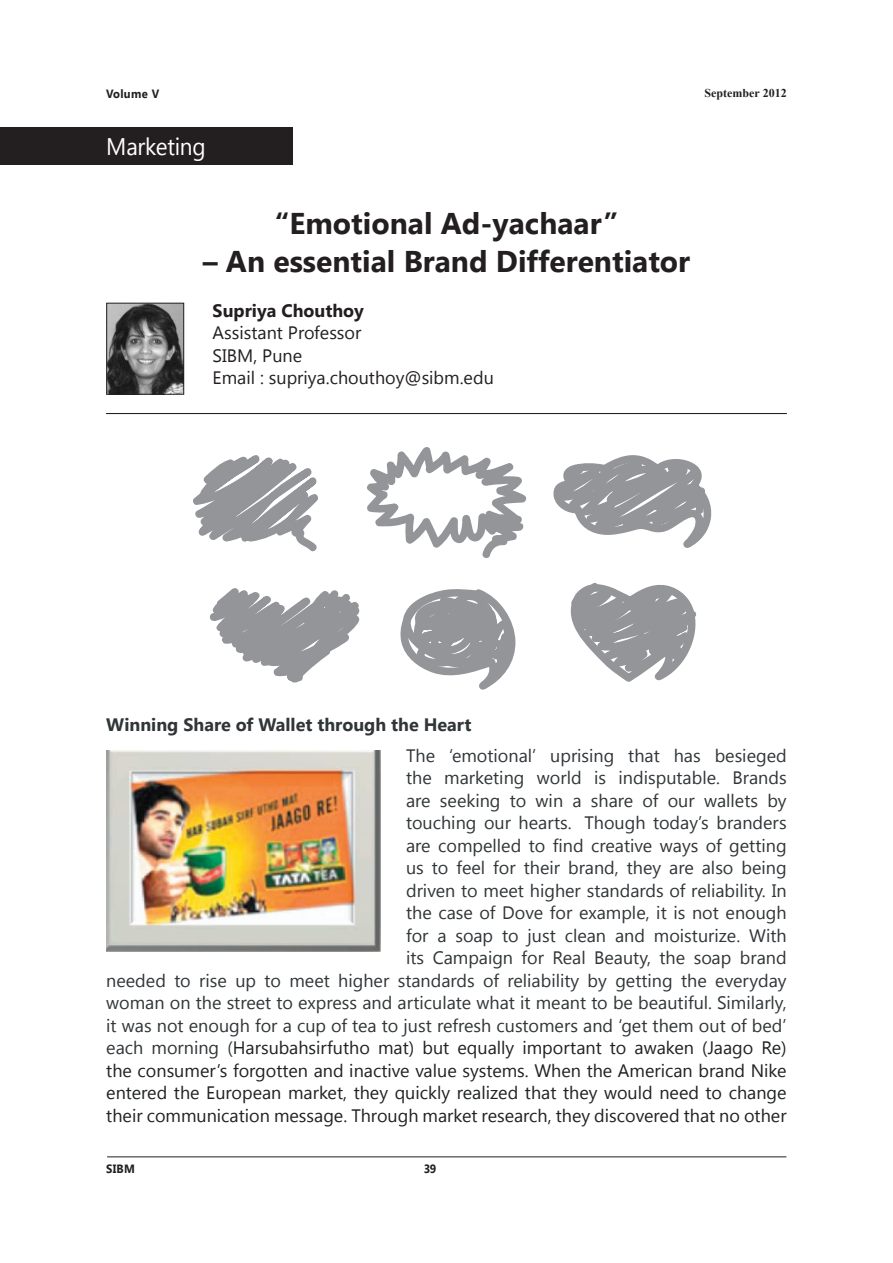
<style>
.page{position:relative;width:893px;height:1263px;background:#fff}
.page>*{position:absolute;margin:0;border:0;box-sizing:border-box;transform-origin:0 0}
.t1{font:700 30px "Segoe UI";color:#231f20}
.t2{font:24px "Segoe UI";letter-spacing:-.01em;color:#fff;scale:.94 1}
.t3{font:18px/22.5px "Segoe UI";color:#303537;text-align:right}
.t4{font:18px/22.5px "Segoe UI";color:#231f20}
.t5{font:700 18px "Segoe UI";color:#303537}
.t6{font:700 18px "Segoe UI";color:#231f20}
.t7{font:700 12px "Segoe UI";letter-spacing:.03em;color:#231f20;scale:.94 1}
.t8{font:700 12px "Times New Roman";color:#231f20}
.s1{color:#1f2123}
</style>
<div class="page">
<hr style="left:107px;top:1156px;width:679px;height:1px;background:#231f20">
<svg style="left:193px;top:455px;width:125px;height:97px"></svg>
<svg style="left:367px;top:447px;width:160px;height:111px"></svg>
<svg style="left:553px;top:455px;width:159px;height:93px"></svg>
<svg style="left:210px;top:588px;width:150px;height:94px"></svg>
<svg style="left:400px;top:589px;width:116px;height:101px"></svg>
<svg style="left:570px;top:582px;width:127px;height:100px"></svg>
<img style="left:106px;top:750px;width:275px;height:202px">
<hr style="left:106px;top:413px;width:681px;height:1px;background:#231f20">
<div style="left:0;top:128px;width:293px;height:37px;background:#231f20"></div>
<img style="left:108px;top:305px;width:74px;height:88px">
<div style="left:106px;top:303px;width:78px;height:92px;border:1px solid #231f20"></div>
<p class="t7" style="left:106px;top:85px;width:58px">Volume V</p>
<p class="t8" style="left:705px;top:85px;width:84px">September 2012</p>
<h2 class="t2" style="left:106px;top:130px;width:107px">Marketing</h2>
<h1 class="t1" style="left:275px;top:202px;width:345px">“Emotional Ad-yachaar”</h1>
<h1 class="t1" style="left:203px;top:240px;width:489px">– An essential Brand Differentiator</h1>
<p class="t6" style="left:213px;top:298px;width:153px">Supriya Chouthoy</p>
<p class="t4" style="left:213px;top:321px;width:283px">Assistant Professor<br>SIBM, Pune<br>Email : supriya.chouthoy@sibm.edu</p>
<p class="t5" style="left:106px;top:711px;width:367px">Winning Share of Wallet through the Heart</p>
<p class="t3" style="left:106px;top:743px;width:682px">The ‘emotional’ uprising that has besieged<br>the marketing world is indisputable. Brands<br>are seeking to win a share of our wallets by<br>touching our hearts. Though today’s branders<br>are compelled to find creative ways of getting<br>us to feel for their brand, they are also being<br>driven to meet higher standards of reliability. In<br>the case of Dove for example, it is not enough<br>for a soap to just clean and moisturize. With<br>its Campaign for Real Beauty, the soap brand<br>needed to rise up to meet higher standards of reliability by getting the everyday woman on the street to express and articulate what it meant to be beautiful. Similarly, it was not enough for a cup of tea to just refresh customers and ‘get them out of bed’ each morning (<span class="s1">Harsubahsirfutho mat) but equally important to awaken (Jaago Re) the consumer’s forgotten and inactive value systems. When the American brand Nike entered the European market, they quickly realized that they would need to change their communication message. Through market research, they discovered that no other</span></p>
<p class="t7" style="left:106px;top:1160px;width:32px">SIBM</p>
<p class="t7" style="left:424px;top:1160px;width:15px">39</p>
</div>
